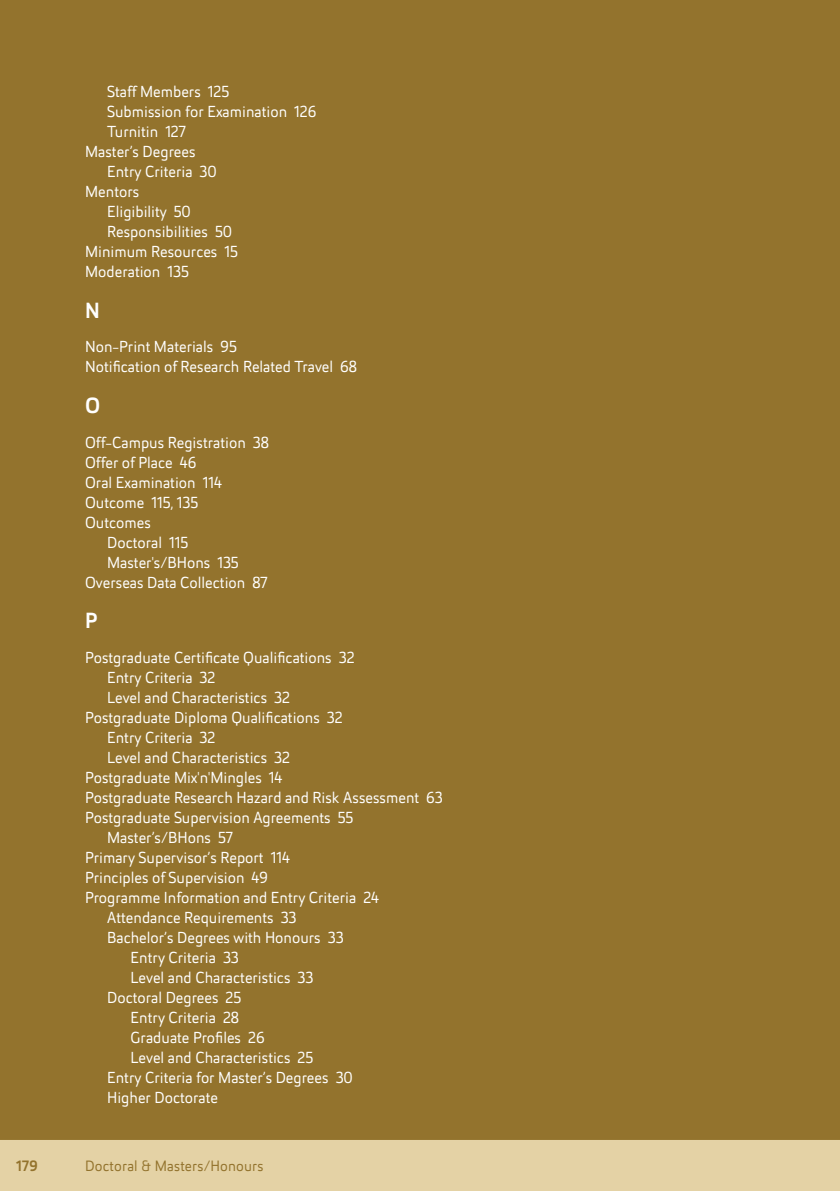
<style>
.page{position:relative;width:840px;height:1191px;background:#fff}
.page>*{position:absolute;margin:0;border:0;box-sizing:border-box;transform-origin:0 0}
.t1{font:500 22px "Helia Core";color:#fff}
.t2{font:16px/20px "Helia Core";color:#fff}
.t3{font:15px "Helia Core";letter-spacing:.01em;color:#93732d}
.t4{font:500 15px "Helia Core";color:#93732d}
</style>
<div class="page">
<div style="left:0;top:0;width:839px;height:1191px;background:#93732d"></div>
<div style="left:0;top:1140px;width:839px;height:51px;background:#e4d2a5"></div>
<p class="t2" style="left:107px;top:81px;width:123px">Staff Members 125</p>
<p class="t2" style="left:107px;top:101px;width:211px">Submission for Examination 126</p>
<p class="t2" style="left:107px;top:121px;width:80px">Turnitin 127</p>
<p class="t2" style="left:85px;top:141px;width:112px">Master’s Degrees</p>
<p class="t2" style="left:107px;top:161px;width:111px">Entry Criteria 30</p>
<p class="t2" style="left:85px;top:181px;width:56px">Mentors</p>
<p class="t2" style="left:107px;top:201px;width:85px">Eligibility 50</p>
<p class="t2" style="left:107px;top:221px;width:126px">Responsibilities 50</p>
<p class="t2" style="left:85px;top:241px;width:154px">Minimum Resources 15</p>
<p class="t2" style="left:85px;top:261px;width:105px">Moderation 135</p>
<h1 class="t1" style="left:85px;top:295px;width:16px">N</h1>
<p class="t2" style="left:85px;top:337px;width:273px">Non-Print Materials 95<br>Notification of Research Related Travel 68</p>
<h1 class="t1" style="left:85px;top:390px;width:17px">O</h1>
<p class="t2" style="left:85px;top:432px;width:185px">Off-Campus Registration 38</p>
<p class="t2" style="left:85px;top:452px;width:113px">Offer of Place 46</p>
<p class="t2" style="left:85px;top:472px;width:138px">Oral Examination 114</p>
<p class="t2" style="left:85px;top:492px;width:115px">Outcome 115, 135</p>
<p class="t2" style="left:85px;top:512px;width:67px">Outcomes</p>
<p class="t2" style="left:107px;top:532px;width:83px">Doctoral 115</p>
<p class="t2" style="left:107px;top:552px;width:133px">Master's/BHons 135</p>
<p class="t2" style="left:85px;top:572px;width:184px">Overseas Data Collection 87</p>
<h1 class="t1" style="left:85px;top:606px;width:14px">P</h1>
<p class="t2" style="left:85px;top:647px;width:271px">Postgraduate Certificate Qualifications 32</p>
<p class="t2" style="left:107px;top:667px;width:110px">Entry Criteria 32</p>
<p class="t2" style="left:107px;top:687px;width:184px">Level and Characteristics 32</p>
<p class="t2" style="left:85px;top:707px;width:259px">Postgraduate Diploma Qualifications 32</p>
<p class="t2" style="left:107px;top:727px;width:110px">Entry Criteria 32</p>
<p class="t2" style="left:107px;top:747px;width:184px">Level and Characteristics 32</p>
<p class="t2" style="left:85px;top:767px;width:199px">Postgraduate Mix'n'Mingles 14</p>
<p class="t2" style="left:85px;top:787px;width:359px">Postgraduate Research Hazard and Risk Assessment 63</p>
<p class="t2" style="left:85px;top:807px;width:269px">Postgraduate Supervision Agreements 55</p>
<p class="t2" style="left:107px;top:827px;width:127px">Master’s/BHons 57</p>
<p class="t2" style="left:85px;top:847px;width:206px">Primary Supervisor’s Report 114</p>
<p class="t2" style="left:85px;top:867px;width:184px">Principles of Supervision 49</p>
<p class="t2" style="left:85px;top:887px;width:295px">Programme Information and Entry Criteria 24</p>
<p class="t2" style="left:107px;top:907px;width:191px">Attendance Requirements 33</p>
<p class="t2" style="left:107px;top:927px;width:238px">Bachelor’s Degrees with Honours 33</p>
<p class="t2" style="left:130px;top:947px;width:110px">Entry Criteria 33</p>
<p class="t2" style="left:130px;top:967px;width:184px">Level and Characteristics 33</p>
<p class="t2" style="left:107px;top:987px;width:136px">Doctoral Degrees 25</p>
<p class="t2" style="left:130px;top:1007px;width:110px">Entry Criteria 28</p>
<p class="t2" style="left:130px;top:1027px;width:136px">Graduate Profiles 26</p>
<p class="t2" style="left:130px;top:1047px;width:184px">Level and Characteristics 25</p>
<p class="t2" style="left:107px;top:1067px;width:247px">Entry Criteria for Master’s Degrees 30</p>
<p class="t2" style="left:107px;top:1087px;width:112px">Higher Doctorate</p>
<p class="t4" style="left:16px;top:1155px;width:23px">179</p>
<p class="t3" style="left:85px;top:1156px;width:180px">Doctoral &amp; Masters/Honours</p>
</div>
